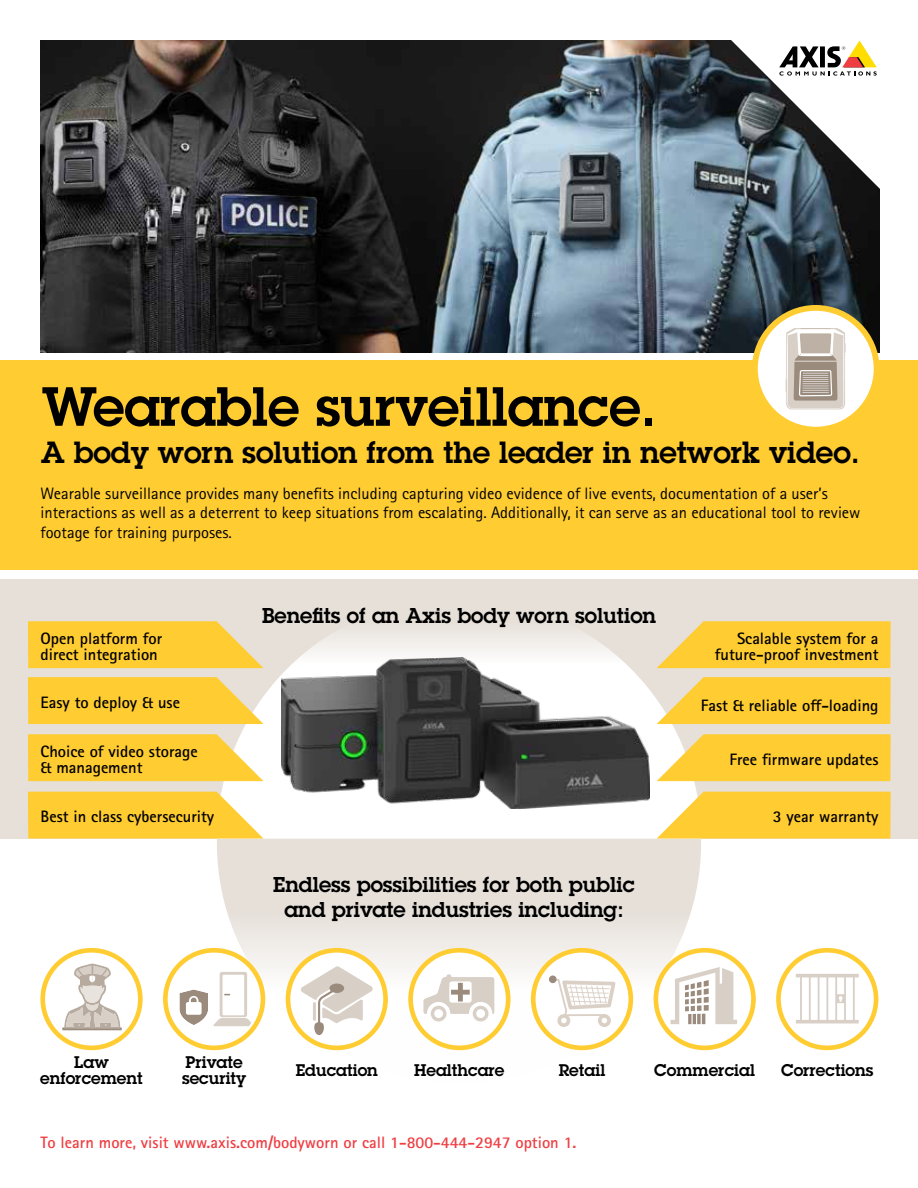
<style>
.page{position:relative;width:918px;height:1188px;background:#fff}
.page>*{position:absolute;margin:0;border:0;box-sizing:border-box;transform-origin:0 0}
.t1{font:600 54px "Lubalin Graph ECG";color:#000}
.t2{font:600 30px "Lubalin Graph ECG";color:#000}
.t3{font:600 21px/25.2px "Lubalin Graph ECG";color:#000;text-align:center}
.t4{font:16.5px/19.8px "Rotis Sans Serif Pro";color:#000}
.t5{font:700 16.5px/16.5px "Rotis Sans Serif Pro";color:#000}
.t6{font:600 16.5px/16.5px "Lubalin Graph ECG";color:#000;text-align:center}
.t7{font:700 16.5px "Rotis Sans Serif Pro";color:#ef3e42}
</style>
<div class="page">
<div style="left:0;top:579px;width:918px;height:260px;background:#e6e0d9"></div>
<svg style="left:217px;top:634px;width:484px;height:205px;fill:#fff"></svg>
<svg style="left:217px;top:839px;width:484px;height:212px;fill:#e6e0d9"></svg>
<img style="left:40px;top:41px;width:840px;height:312px">
<svg style="left:691px;top:40px;width:189px;height:179px"></svg>
<div style="left:0;top:361px;width:918px;height:209px;background:#ffcc31"></div>
<svg style="left:779px;top:40px;width:98px;height:36px"></svg>
<img style="left:281px;top:658px;width:368px;height:150px">
<svg style="left:28px;top:621px;width:235px;height:47px;background:#fcce42"></svg>
<svg style="left:657px;top:621px;width:234px;height:47px;background:#fcce42"></svg>
<svg style="left:28px;top:734px;width:235px;height:47px;background:#fed045"></svg>
<svg style="left:657px;top:734px;width:234px;height:47px;background:#fed045"></svg>
<svg style="left:28px;top:677px;width:235px;height:47px;background:#fcce42"></svg>
<svg style="left:657px;top:677px;width:234px;height:47px;background:#fcce42"></svg>
<svg style="left:28px;top:792px;width:235px;height:47px;background:#fed146"></svg>
<svg style="left:657px;top:792px;width:234px;height:47px;background:#fed147"></svg>
<svg style="left:752px;top:305px;width:128px;height:122px"></svg>
<svg style="left:40px;top:948px;width:103px;height:102px"></svg>
<svg style="left:163px;top:948px;width:102px;height:102px"></svg>
<svg style="left:286px;top:948px;width:102px;height:102px"></svg>
<svg style="left:408px;top:948px;width:103px;height:102px"></svg>
<svg style="left:531px;top:948px;width:102px;height:102px"></svg>
<div style="left:549px;top:976px;width:8px;height:7px;background:#9a8b7d;border-radius:50%"></div>
<svg style="left:654px;top:948px;width:102px;height:102px"></svg>
<svg style="left:776px;top:948px;width:102px;height:102px"></svg>
<h1 class="t1" style="left:42px;top:371px;width:616px">Wearable surveillance.</h1>
<h2 class="t2" style="left:41px;top:432px;width:820px">A body worn solution from the leader in network video.</h2>
<p class="t4" style="left:40px;top:483px;width:822px">Wearable surveillance provides many benefits including capturing video evidence of live events, documentation of a user’s interactions as well as a deterrent to keep situations from escalating. Additionally, it can serve as an educational tool to review footage for training purposes.</p>
<p class="t3" style="left:262px;top:603px;width:395px">Benefits of an Axis body worn solution</p>
<p class="t5" style="left:40px;top:630px;width:123px">Open platform for direct integration</p>
<p class="t5" style="left:715px;top:630px;width:165px;text-align:right">Scalable system for a future-proof investment</p>
<p class="t5" style="left:40px;top:694px;width:141px">Easy to deploy &amp; use</p>
<p class="t5" style="left:701px;top:697px;width:179px">Fast &amp; reliable off-loading</p>
<p class="t5" style="left:40px;top:743px;width:159px">Choice of video storage &amp; management</p>
<p class="t5" style="left:729px;top:751px;width:151px">Free firmware updates</p>
<p class="t5" style="left:40px;top:808px;width:175px">Best in class cybersecurity</p>
<p class="t5" style="left:773px;top:808px;width:107px">3 year warranty</p>
<p class="t3" style="left:273px;top:872px;width:363px">Endless possibilities for both public and private industries including:</p>
<p class="t6" style="left:40px;top:1054px;width:104px">Law enforcement</p>
<p class="t6" style="left:182px;top:1054px;width:66px;text-align:left">Private security</p>
<p class="t6" style="left:296px;top:1062px;width:84px">Education</p>
<p class="t6" style="left:414px;top:1062px;width:92px">Healthcare</p>
<p class="t6" style="left:559px;top:1062px;width:48px">Retail</p>
<p class="t6" style="left:654px;top:1062px;width:102px">Commercial</p>
<p class="t6" style="left:781px;top:1062px;width:94px">Corrections</p>
<p class="t7" style="left:40px;top:1132px;width:538px">To learn more, visit www.axis.com/bodyworn or call 1-800-444-2947 option 1.</p>
</div>
